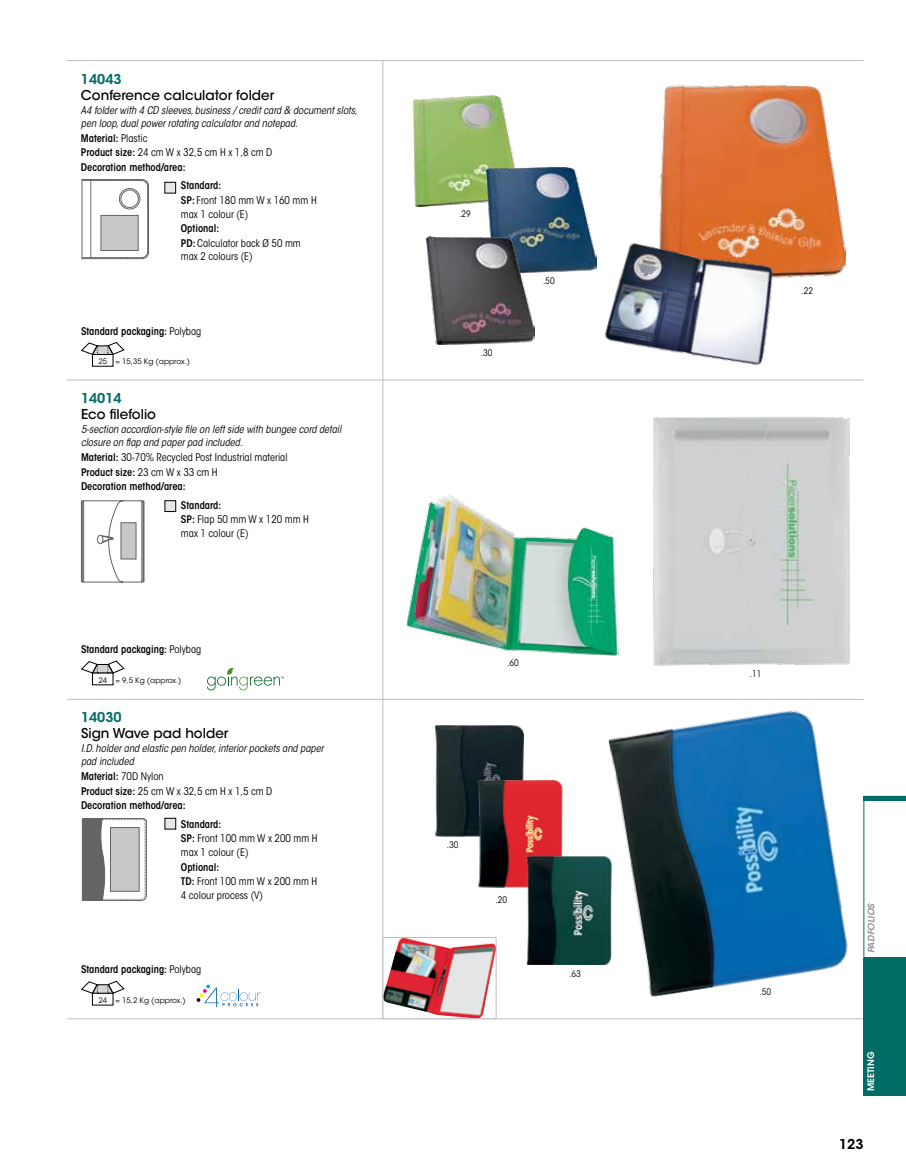
<style>
.page{position:relative;width:906px;height:1176px;background:#fff}
.page>*{position:absolute;margin:0;border:0;box-sizing:border-box;transform-origin:0 0}
.t1{font:500 13.5px "ITC Avant Garde Std";color:#000}
.t2{font:600 13.5px "ITC Avant Garde Std";color:#006c64}
.t3{font:600 13.5px "ITC Avant Garde Std";color:#000}
.t4{font:condensed 10.5px/14.5px "ITC Avant Garde Std";color:#000}
.t5{font:italic condensed 10.5px/13.5px "ITC Avant Garde Std";color:#000}
.t6{font:600 condensed 10.5px/14.5px "ITC Avant Garde Std";color:#000}
.t7{font:condensed 9px "ITC Avant Garde Std";color:#000}
.t8{font:italic 600 9px "ITC Avant Garde Std";color:#939598}
.t9{font:600 9px "ITC Avant Garde Std";color:#fff}
.t10{font:7.5px "ITC Avant Garde Std";color:#000}
.s1{font-weight:400}
.s2{font-weight:600}
</style>
<div class="page">
<hr style="left:67px;top:699px;width:796px;height:1px;background:#bcbec0">
<hr style="left:67px;top:380px;width:796px;height:1px;background:#bcbec0">
<hr style="left:382px;top:60px;width:1px;height:959px;background:#bcbec0">
<hr style="left:67px;top:1018px;width:796px;height:1px;background:#bcbec0">
<hr style="left:67px;top:60px;width:796px;height:1px;background:#bcbec0">
<div style="left:863px;top:957px;width:43px;height:138px;background:#006c64"></div>
<svg style="left:863px;top:800px;width:43px;height:158px"></svg>
<hr style="left:863px;top:796px;width:43px;height:4px;background:#006c64">
<img style="left:413px;top:96px;width:102px;height:110px">
<img style="left:486px;top:167px;width:110px;height:106px">
<img style="left:426px;top:237px;width:108px;height:107px">
<img style="left:659px;top:84px;width:188px;height:194px">
<img style="left:601px;top:228px;width:187px;height:153px">
<svg style="left:207px;top:668px;width:77px;height:22px"></svg>
<img style="left:653px;top:417px;width:196px;height:248px">
<img style="left:407px;top:494px;width:211px;height:162px">
<img style="left:608px;top:710px;width:240px;height:287px">
<img style="left:385px;top:939px;width:109px;height:78px">
<div style="left:383px;top:937px;width:113px;height:82px;border:1px solid #bcbec0"></div>
<img style="left:435px;top:725px;width:88px;height:111px">
<svg style="left:196px;top:984px;width:65px;height:23px"></svg>
<img style="left:478px;top:780px;width:84px;height:107px">
<img style="left:526px;top:856px;width:85px;height:109px">
<svg style="left:82px;top:179px;width:67px;height:80px"></svg>
<svg style="left:81px;top:500px;width:63px;height:82px"></svg>
<div style="left:98px;top:535px;width:5px;height:9px;background:#fff;border-radius:50%"></div>
<div style="left:97px;top:535px;width:6px;height:9px;border:1px solid #636466;border-radius:50%"></div>
<div style="left:121px;top:522px;width:15px;height:37px;background:#c7c8ca;border:1px solid #636466"></div>
<svg style="left:82px;top:818px;width:65px;height:83px"></svg>
<div style="left:110px;top:827px;width:29px;height:64px;background:#c7c8ca;border:1px solid #636466"></div>
<svg style="left:81px;top:342px;width:43px;height:13px"></svg>
<svg style="left:81px;top:660px;width:43px;height:14px"></svg>
<div style="left:165px;top:501px;width:11px;height:10px;background:#e6e7e8"></div>
<div style="left:164px;top:500px;width:12px;height:12px;border:1px solid #000"></div>
<div style="left:165px;top:182px;width:11px;height:11px;background:#e6e7e8"></div>
<div style="left:164px;top:182px;width:12px;height:11px;border:1px solid #000"></div>
<svg style="left:81px;top:981px;width:43px;height:13px"></svg>
<div style="left:165px;top:818px;width:11px;height:11px;background:#e6e7e8"></div>
<div style="left:164px;top:818px;width:12px;height:11px;border:1px solid #000"></div>
<p class="t2" style="left:81px;top:70px;width:42px">14043</p>
<p class="t1" style="left:81px;top:87px;width:195px">Conference calculator folder</p>
<p class="t5" style="left:81px;top:103px;width:278px">A4 folder with 4 CD sleeves, business / credit card &amp; document slots, pen loop, dual power rotating calculator and notepad.</p>
<p class="t6" style="left:81px;top:130px;width:193px">Material: <span class="s1">Plastic<br></span>Product size: <span class="s1">24 cm W x 32,5 cm H x 1,8 cm D<br></span>Decoration method/area:</p>
<p class="t4" style="left:181px;top:178px;width:137px"><span class="s2">Standard:<br>SP:</span> Front 180 mm W x 160 mm H</p>
<p class="t4" style="left:181px;top:206px;width:69px">max 1 colour (E)</p>
<p class="t4" style="left:181px;top:221px;width:121px"><span class="s2">Optional:<br>PD:</span> Calculator back Ø 50 mm</p>
<p class="t4" style="left:181px;top:249px;width:73px">max 2 colours (E)</p>
<p class="t6" style="left:81px;top:323px;width:122px">Standard packaging: <span class="s1">Polybag</span></p>
<p class="t10" style="left:98px;top:357px;width:93px">25 = 15,35 Kg (approx.)</p>
<p class="t2" style="left:81px;top:389px;width:42px">14014</p>
<p class="t1" style="left:81px;top:406px;width:77px">Eco filefolio</p>
<p class="t5" style="left:81px;top:423px;width:262px">5-section accordion-style file on left side with bungee cord detail closure on flap and paper pad included.</p>
<p class="t4" style="left:81px;top:450px;width:208px"><span class="s2">Material:</span> 30-70% Recycled Post Industrial material<br><span class="s2">Product size:</span> 23 cm W x 33 cm H<br><span class="s2">Decoration method/area:</span></p>
<p class="t4" style="left:181px;top:498px;width:129px"><span class="s2">Standard:<br>SP:</span> Flap 50 mm W x 120 mm H</p>
<p class="t4" style="left:181px;top:526px;width:69px">max 1 colour (E)</p>
<p class="t6" style="left:81px;top:642px;width:122px">Standard packaging: <span class="s1">Polybag</span></p>
<p class="t10" style="left:98px;top:675px;width:85px">24 = 9,5 Kg (approx.)</p>
<p class="t2" style="left:81px;top:708px;width:42px">14030</p>
<p class="t1" style="left:81px;top:725px;width:149px">Sign Wave pad holder</p>
<p class="t5" style="left:81px;top:741px;width:244px">I.D. holder and elastic pen holder, interior pockets and paper pad included</p>
<p class="t6" style="left:81px;top:769px;width:193px">Material: <span class="s1">70D Nylon<br></span>Product size: <span class="s1">25 cm W x 32,5 cm H x 1,5 cm D<br></span>Decoration method/area:</p>
<p class="t4" style="left:181px;top:817px;width:138px"><span class="s2">Standard:<br>SP:</span> Front 100 mm W x 200 mm H</p>
<p class="t4" style="left:181px;top:845px;width:69px">max 1 colour (E)</p>
<p class="t4" style="left:181px;top:859px;width:138px"><span class="s2">Optional:<br>TD:</span> Front 100 mm W x 200 mm H</p>
<p class="t4" style="left:181px;top:887px;width:83px">4 colour process (V)</p>
<p class="t6" style="left:81px;top:962px;width:122px">Standard packaging: <span class="s1">Polybag</span></p>
<p class="t10" style="left:98px;top:995px;width:89px">24 = 15,2 Kg (approx.)</p>
<p class="t7" style="left:459px;top:208px;width:13px">.29</p>
<p class="t7" style="left:481px;top:347px;width:13px">.30</p>
<p class="t7" style="left:543px;top:275px;width:13px">.50</p>
<p class="t7" style="left:507px;top:658px;width:13px">.60</p>
<p class="t7" style="left:447px;top:840px;width:13px">.30</p>
<p class="t7" style="left:495px;top:894px;width:13px">.20</p>
<p class="t7" style="left:569px;top:969px;width:13px">.63</p>
<p class="t7" style="left:801px;top:285px;width:13px">.22</p>
<p class="t7" style="left:749px;top:668px;width:13px">.11</p>
<p class="t7" style="left:759px;top:986px;width:13px">.50</p>
<p class="t8" style="left:865px;top:953px;width:52px;rotate:-90deg">PADFOLIOS</p>
<p class="t9" style="left:865px;top:1091px;width:40px;rotate:-90deg">meeting</p>
<p class="t3" style="left:839px;top:1135px;width:26px">123</p>
</div>
